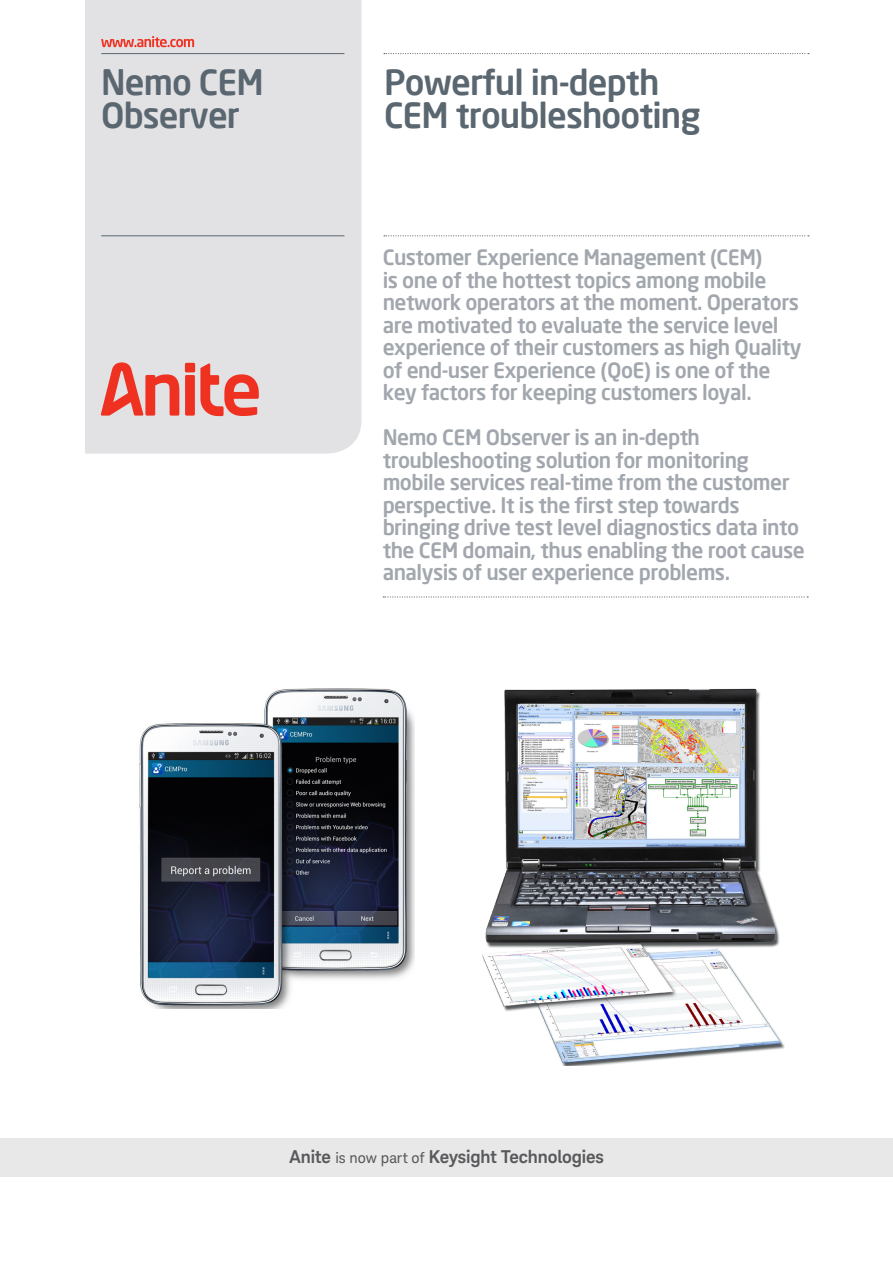
<style>
.page{position:relative;width:893px;height:1263px;background:#fff}
.page>*{position:absolute;margin:0;border:0;box-sizing:border-box;transform-origin:0 0}
.MainheadLevel1{font:500 34.5px/32.2px "Neo Sans";letter-spacing:-.025em;color:#5a6670}
.IntroParagraphLevel1{font:500 21px/22.5px "Neo Sans";letter-spacing:-.025em;color:#a2a7ae}
.t1{font:700 18px "Keysight Sans";letter-spacing:-.01em;color:#58595b}
.s1{font-weight:400;font-size:15px}
</style>
<div class="page">
<div style="left:85px;top:0;width:276px;height:454px;background:#e2e2e4"></div>
<hr style="left:101px;top:53px;width:243px;height:1px;background:#5a6670">
<hr style="left:101px;top:236px;width:243px;height:1px;background:#5a6670">
<svg style="left:384px;top:53px;width:425px;height:1px"></svg>
<svg style="left:384px;top:235px;width:425px;height:1px"></svg>
<svg style="left:383px;top:596px;width:425px;height:1px"></svg>
<svg style="left:101px;top:36px;width:93px;height:11px"></svg>
<svg style="left:101px;top:362px;width:158px;height:54px;background:#e88c86"></svg>
<img style="left:482px;top:688px;width:302px;height:377px">
<img style="left:139px;top:688px;width:276px;height:321px">
<div style="left:0;top:1138px;width:893px;height:39px;background:#e8e8e9"></div>
<h1 class="MainheadLevel1" style="left:101px;top:66px;width:164px">Nemo CEM<br>Observer</h1>
<h1 class="MainheadLevel1" style="left:384px;top:66px;width:277px">Powerful in-depth</h1>
<h1 class="MainheadLevel1" style="left:384px;top:98px;width:318px">CEM troubleshooting</h1>
<p class="IntroParagraphLevel1" style="left:383px;top:246px;width:420px">Customer Experience Management (CEM)<br>is one of the hottest topics among mobile network operators at the moment. Operators are motivated to evaluate the service level experience of their customers as high Quality of end-user Experience (QoE) is one of the key factors for keeping customers loyal.</p>
<p class="IntroParagraphLevel1" style="left:383px;top:426px;width:424px">Nemo CEM Observer is an in-depth troubleshooting solution for monitoring mobile services real-time from the customer perspective. It is the first step towards bringing drive test level diagnostics data into the CEM domain, thus enabling the root cause analysis of user experience problems.</p>
<p class="t1" style="left:290px;top:1145px;width:316px">Anite <span class="s1">is now part of</span> Keysight Technologies</p>
</div>
